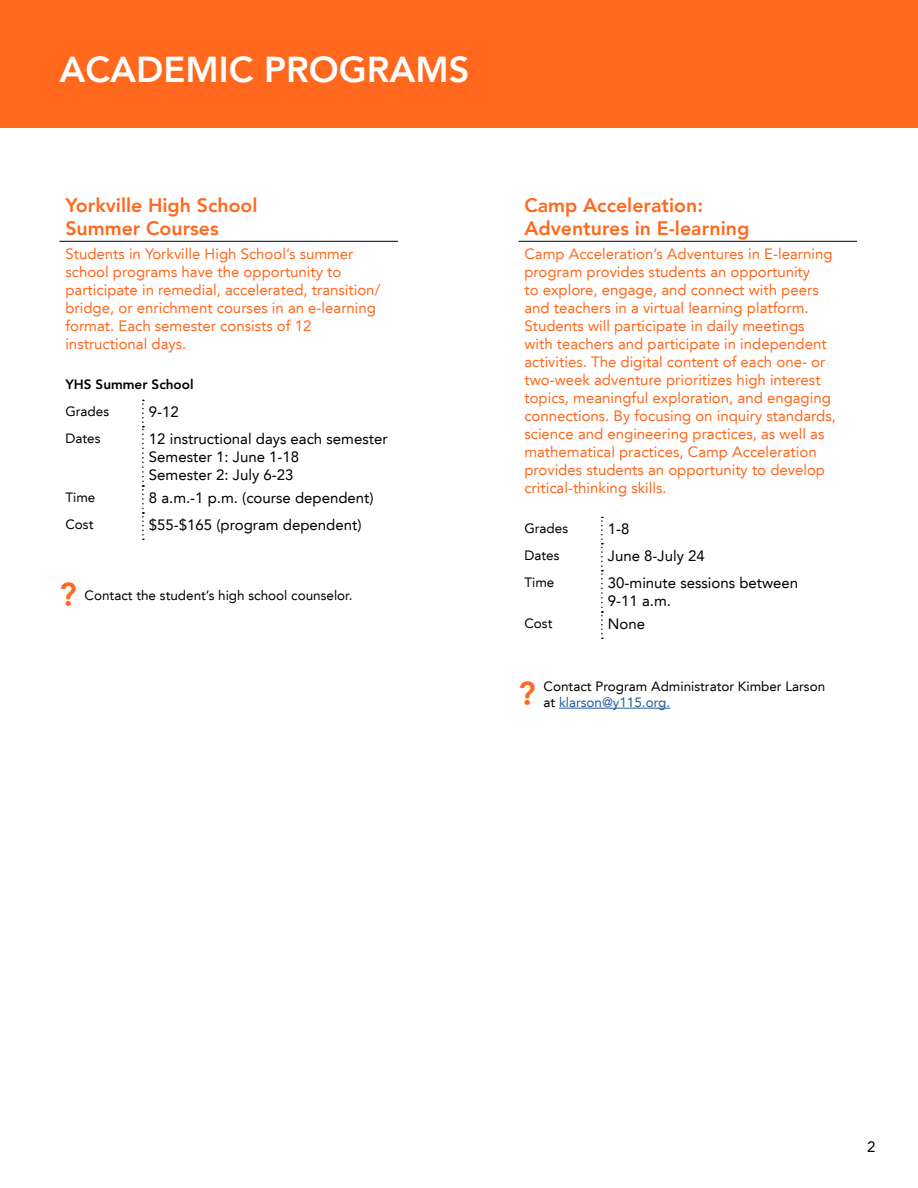
<style>
.page{position:relative;width:918px;height:1188px;background:#fff}
.page>*{position:absolute;margin:0;border:0;box-sizing:border-box;transform-origin:0 0}
.t1{font:800 36px "Avenir LT";color:#fff}
.t2{font:800 33px "Avenir LT";color:#ff681d}
.t3{font:800 19.5px/23.4px "Avenir LT";color:#ff681d}
.t4{font:15px/18px "Avenir LT";color:#ff681d}
.t5{font:15px/18px "Avenir LT";color:#000}
.t6{font:13.5px/16.2px "Avenir LT";color:#000}
.t7{font:800 13.5px "Avenir LT";color:#000}
.s1{color:#215e9e}
</style>
<div class="page">
<div style="left:0;top:0;width:918px;height:128px;background:#ff681d"></div>
<svg style="left:142px;top:400px;width:2px;height:140px"></svg>
<hr style="left:59px;top:241px;width:84px;height:1px;background:#000">
<hr style="left:143px;top:241px;width:255px;height:1px;background:#000">
<svg style="left:601px;top:517px;width:2px;height:122px"></svg>
<hr style="left:518px;top:241px;width:84px;height:1px;background:#000">
<hr style="left:602px;top:241px;width:255px;height:1px;background:#000">
<hr style="left:559px;top:708px;width:111px;height:1px;background:#215e9e">
<h1 class="t1" style="left:59px;top:49px;width:411px">ACADEMIC PROGRAMS</h1>
<h3 class="t3" style="left:65px;top:193px;width:194px">Yorkville High School<br>Summer Courses</h3>
<p class="t4" style="left:65px;top:245px;width:316px">Students in Yorkville High School’s summer school programs have the opportunity to participate in remedial, accelerated, transition/ bridge, or enrichment courses in an e-learning format. Each semester consists of 12 instructional days.</p>
<p class="t7" style="left:65px;top:376px;width:130px">YHS Summer School</p>
<p class="t6" style="left:65px;top:403px;width:45px">Grades</p>
<p class="t5" style="left:149px;top:403px;width:32px">9-12</p>
<p class="t6" style="left:65px;top:430px;width:37px">Dates</p>
<p class="t5" style="left:149px;top:430px;width:240px">12 instructional days each semester<br>Semester 1: June 1-18<br>Semester 2: July 6-23</p>
<p class="t6" style="left:65px;top:490px;width:31px">Time</p>
<p class="t5" style="left:149px;top:489px;width:226px">8 a.m.-1 p.m. (course dependent)</p>
<p class="t6" style="left:65px;top:517px;width:30px">Cost</p>
<p class="t5" style="left:149px;top:516px;width:214px">$55-$165 (program dependent)</p>
<h2 class="t2" style="left:59px;top:575px;width:19px">?</h2>
<p class="t6" style="left:85px;top:587px;width:269px">Contact the student’s high school counselor.</p>
<h3 class="t3" style="left:524px;top:193px;width:227px">Camp Acceleration:<br>Adventures in E-learning</h3>
<p class="t4" style="left:524px;top:245px;width:313px">Camp Acceleration’s Adventures in E-learning program provides students an opportunity<br>to explore, engage, and connect with peers and teachers in a virtual learning platform.<br>Students will participate in daily meetings with teachers and participate in independent activities. The digital content of each one- or two-week adventure prioritizes high interest topics, meaningful exploration, and engaging connections. By focusing on inquiry standards, science and engineering practices, as well as mathematical practices, Camp Acceleration provides students an opportunity to develop critical-thinking skills.</p>
<p class="t6" style="left:524px;top:520px;width:45px">Grades</p>
<p class="t5" style="left:608px;top:520px;width:23px">1-8</p>
<p class="t6" style="left:524px;top:547px;width:37px">Dates</p>
<p class="t5" style="left:608px;top:547px;width:99px">June 8-July 24</p>
<p class="t6" style="left:524px;top:574px;width:31px">Time</p>
<p class="t5" style="left:608px;top:574px;width:192px">30-minute sessions between<br>9-11 a.m.</p>
<p class="t6" style="left:524px;top:616px;width:30px">Cost</p>
<p class="t5" style="left:608px;top:615px;width:39px">None</p>
<h2 class="t2" style="left:518px;top:674px;width:19px">?</h2>
<p class="t6" style="left:544px;top:678px;width:283px">Contact Program Administrator Kimber Larson at <span class="s1">klarson@y115.org.</span></p>
<p class="t5" style="left:867px;top:1138px;width:10px">2</p>
</div>
